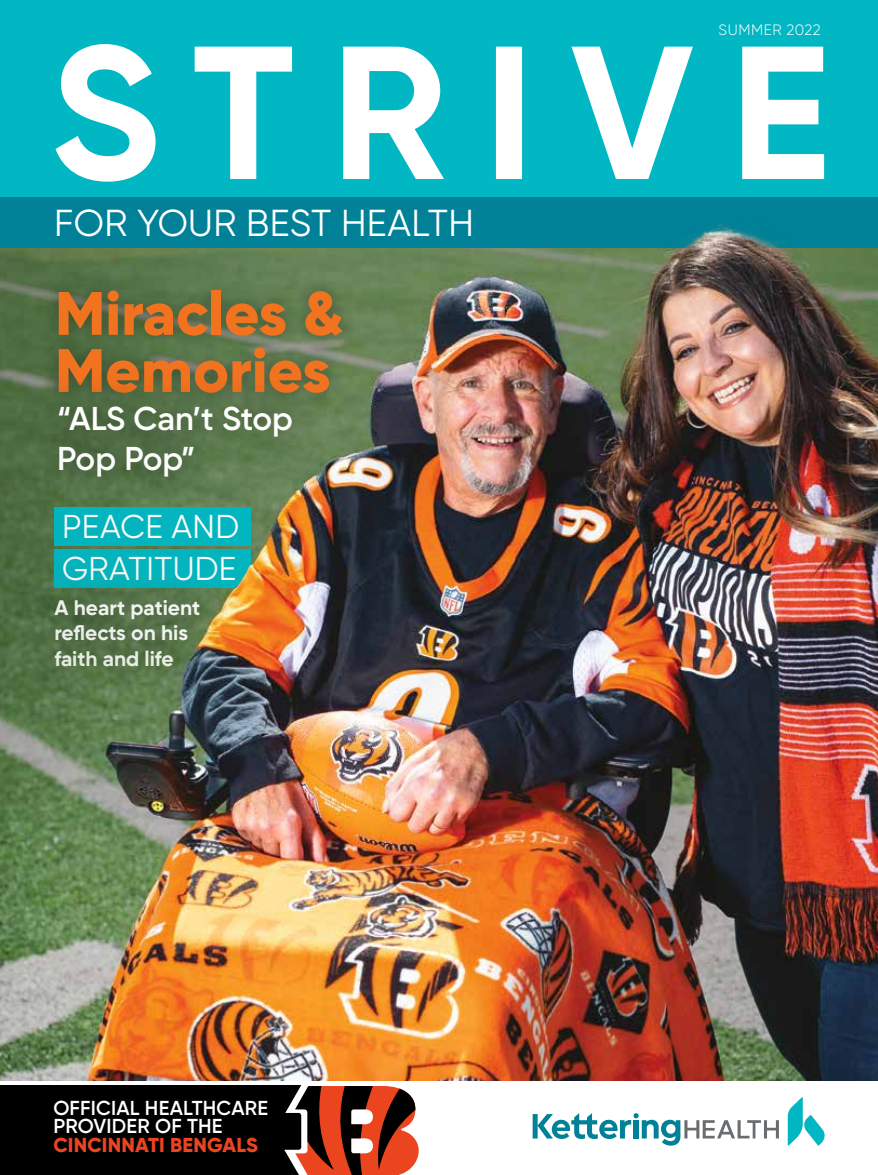
<style>
.page{position:relative;width:878px;height:1175px;background:#fff}
.page>*{position:absolute;margin:0;border:0;box-sizing:border-box;transform-origin:0 0}
.t1{font:800 61.2px/57.2px "Kettering Sans";color:#f1721f}
.t2{font:37.5px "Kettering Sans";letter-spacing:.01em;color:#fff}
.t3{font:600 33px/40.5px "Kettering Sans";letter-spacing:-.005em;color:#fff}
.t4{font:33px/42px "Kettering Sans";letter-spacing:.01em;color:#fff}
.t5{font:700 21px/25.5px "Kettering Sans";color:#fff}
.t6{font:600 20.1px/18.8px "Kettering Sans";letter-spacing:.01em;color:#fff}
.t7{font:800 20.1px "Kettering Sans";letter-spacing:.01em;color:#eb4520}
.t8{font:300 15px "Kettering Sans";letter-spacing:.04em;color:#fff}
</style>
<div class="page">
<img style="left:0;top:248px;width:878px;height:832px">
<div style="left:42px;top:274px;width:315px;height:135px;background:#000;opacity:.33"></div>
<div style="left:27px;top:374px;width:296px;height:131px;background:#000;opacity:.66"></div>
<div style="left:54px;top:507px;width:196px;height:38px;background:#00b7c3"></div>
<div style="left:54px;top:549px;width:196px;height:38px;background:#00b7c3"></div>
<div style="left:27px;top:573px;width:200px;height:122px;background:#000;opacity:.55"></div>
<div style="left:0;top:0;width:878px;height:203px;background:#00b7c3"></div>
<div style="left:0;top:197px;width:878px;height:51px;background:#008198"></div>
<svg style="left:56px;top:44px;width:768px;height:138px"></svg>
<svg style="left:532px;top:1113px;width:246px;height:32px"></svg>
<svg style="left:787px;top:1097px;width:37px;height:48px"></svg>
<div style="left:0;top:1085px;width:368px;height:89px;background:#000"></div>
<svg style="left:285px;top:1085px;width:134px;height:89px"></svg>
<h2 class="t2" style="left:54px;top:200px;width:421px">FOR YOUR BEST HEALTH</h2>
<h1 class="t1" style="left:55px;top:284px;width:290px">Miracles &amp;<br>Memories</h1>
<h3 class="t3" style="left:57px;top:397px;width:237px">“ALS Can’t Stop<br>Pop Pop”</h3>
<h3 class="t4" style="left:62px;top:504px;width:178px">PEACE AND<br>GRATITUDE</h3>
<p class="t5" style="left:55px;top:594px;width:147px">A heart patient reflects on his faith and life</p>
<p class="t6" style="left:53px;top:1098px;width:216px">OFFICIAL HEALTHCARE<br>PROVIDER OF THE</p>
<p class="t7" style="left:53px;top:1132px;width:206px">CINCINNATI BENGALS</p>
<p class="t8" style="left:718px;top:21px;width:104px">SUMMER 2022</p>
</div>
